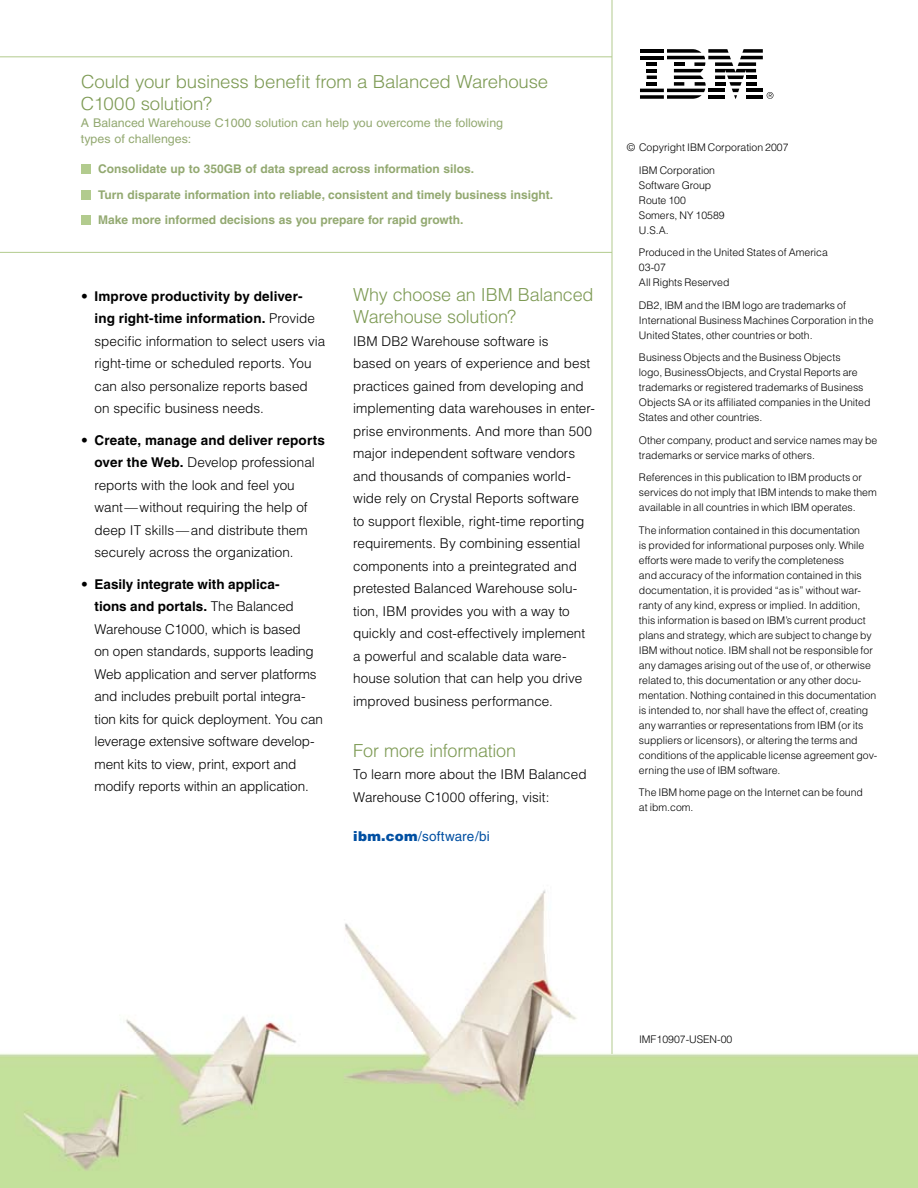
<style>
.page{position:relative;width:918px;height:1188px;background:#fff}
.page>*{position:absolute;margin:0;border:0;box-sizing:border-box;transform-origin:0 0}
.t1{font:300 18px/22.5px "Helvetica";letter-spacing:-.01em;color:#7d9a54}
.t2{font:300 13.5px/22.5px "Helvetica";color:#000}
.t3{font:13.5px "Helvetica";letter-spacing:.005em;color:#004fa2}
.t4{font:700 12px/25.5px "Helvetica";color:#93a971}
.t5{font:12px/16.5px "Helvetica";color:#93a971}
.t6{font:300 10.5px/15px "Helvetica";color:#000}
.s1{font-weight:700}
.s2{font-weight:900}
</style>
<div class="page">
<img style="left:0;top:876px;width:918px;height:312px">
<hr style="left:0;top:252px;width:612px;height:1px;background:#b2cb8e">
<hr style="left:612px;top:0;width:1px;height:1054px;background:#b2cb8e">
<hr style="left:0;top:56px;width:612px;height:1px;background:#b2cb8e">
<div style="left:81px;top:164px;width:9px;height:9px;background:#b2cb8e"></div>
<div style="left:81px;top:190px;width:9px;height:9px;background:#b2cb8e"></div>
<div style="left:81px;top:215px;width:9px;height:10px;background:#b2cb8e"></div>
<svg style="left:640px;top:49px;width:133px;height:50px"></svg>
<h1 class="t1" style="left:81px;top:70px;width:469px">Could your business benefit from a Balanced Warehouse<br>C1000 solution?</h1>
<p class="t5" style="left:81px;top:114px;width:424px">A Balanced Warehouse C1000 solution can help you overcome the following types of challenges:</p>
<p class="t4" style="left:98px;top:156px;width:456px">Consolidate up to 350GB of data spread across information silos.<br>Turn disparate information into reliable, consistent and timely business insight.<br>Make more informed decisions as you prepare for rapid growth.</p>
<p class="t2" style="left:94px;top:284px;width:232px"><span class="s1">Improve productivity by deliver&shy;ing right-time information.</span> Provide specific information to select users via right-time or scheduled reports. You can also personalize reports based on specific business needs.</p>
<p class="t2" style="left:94px;top:428px;width:232px"><span class="s1">Create, manage and deliver reports over the Web.</span> Develop professional reports with the look and feel you want—without requiring the help of deep IT skills—and distribute them securely across the organization.</p>
<p class="t2" style="left:94px;top:572px;width:230px"><span class="s1">Easily integrate with applica-<br>tions and portals.</span> The Balanced Warehouse C1000, which is based<br>on open standards, supports leading Web application and server platforms and includes prebuilt portal integra&shy;tion kits for quick deployment. You can leverage extensive software develop&shy;ment kits to view, print, export and modify reports within an application.</p>
<p class="t2" style="left:81px;top:284px;width:8px">•</p>
<p class="t2" style="left:81px;top:428px;width:8px">•</p>
<p class="t2" style="left:81px;top:572px;width:8px">•</p>
<h1 class="t1" style="left:353px;top:283px;width:242px">Why choose an IBM Balanced<br>Warehouse solution?</h1>
<p class="t2" style="left:353px;top:330px;width:243px">IBM DB2 Warehouse software is<br>based on years of experience and best practices gained from developing and implementing data warehouses in enter&shy;prise environments. And more than 500 major independent software vendors and thousands of companies world&shy;wide rely on Crystal Reports software<br>to support flexible, right-time reporting requirements. By combining essential components into a preintegrated and pretested Balanced Warehouse solu&shy;tion, IBM provides you with a way to quickly and cost-effectively implement a powerful and scalable data ware&shy;house solution that can help you drive improved business performance.</p>
<h1 class="t1" style="left:353px;top:739px;width:164px">For more information</h1>
<p class="t2" style="left:353px;top:763px;width:235px">To learn more about the IBM Balanced<br>Warehouse C1000 offering, visit:</p>
<p class="t3" style="left:353px;top:828px;width:138px"><span class="s2">ibm.com</span>/software/bi</p>
<p class="t6" style="left:639px;top:136px;width:151px;line-height:22.5px;text-indent:-12px">© Copyright IBM Corporation 2007<br>IBM Corporation</p>
<p class="t6" style="left:639px;top:177px;width:87px">Software Group<br>Route 100<br>Somers, NY 10589<br>U.S.A.</p>
<p class="t6" style="left:639px;top:245px;width:190px">Produced in the United States of America<br>03-07<br>All Rights Reserved</p>
<p class="t6" style="left:639px;top:297px;width:236px">DB2, IBM and the IBM logo are trademarks of<br>International Business Machines Corporation in the<br>United States, other countries or both.</p>
<p class="t6" style="left:639px;top:350px;width:233px">Business Objects and the Business Objects<br>logo, BusinessObjects, and Crystal Reports are trademarks or registered trademarks of Business Objects SA or its affiliated companies in the United States and other countries.</p>
<p class="t6" style="left:639px;top:432px;width:240px">Other company, product and service names may be trademarks or service marks of others.</p>
<p class="t6" style="left:639px;top:470px;width:239px">References in this publication to IBM products or services do not imply that IBM intends to make them available in all countries in which IBM operates.</p>
<p class="t6" style="left:639px;top:522px;width:240px">The information contained in this documentation<br>is provided for informational purposes only. While efforts were made to verify the completeness<br>and accuracy of the information contained in this documentation, it is provided “as is” without war&shy;ranty of any kind, express or implied. In addition, this information is based on IBM’s current product plans and strategy, which are subject to change by IBM without notice. IBM shall not be responsible for any damages arising out of the use of, or otherwise related to, this documentation or any other docu&shy;mentation. Nothing contained in this documentation is intended to, nor shall have the effect of, creating any warranties or representations from IBM (or its suppliers or licensors), or altering the terms and conditions of the applicable license agreement gov&shy;erning the use of IBM software.</p>
<p class="t6" style="left:639px;top:785px;width:226px">The IBM home page on the Internet can be found at ibm.com.</p>
<p class="t6" style="left:639px;top:1031px;width:95px">IMF10907-USEN-00</p>
</div>
